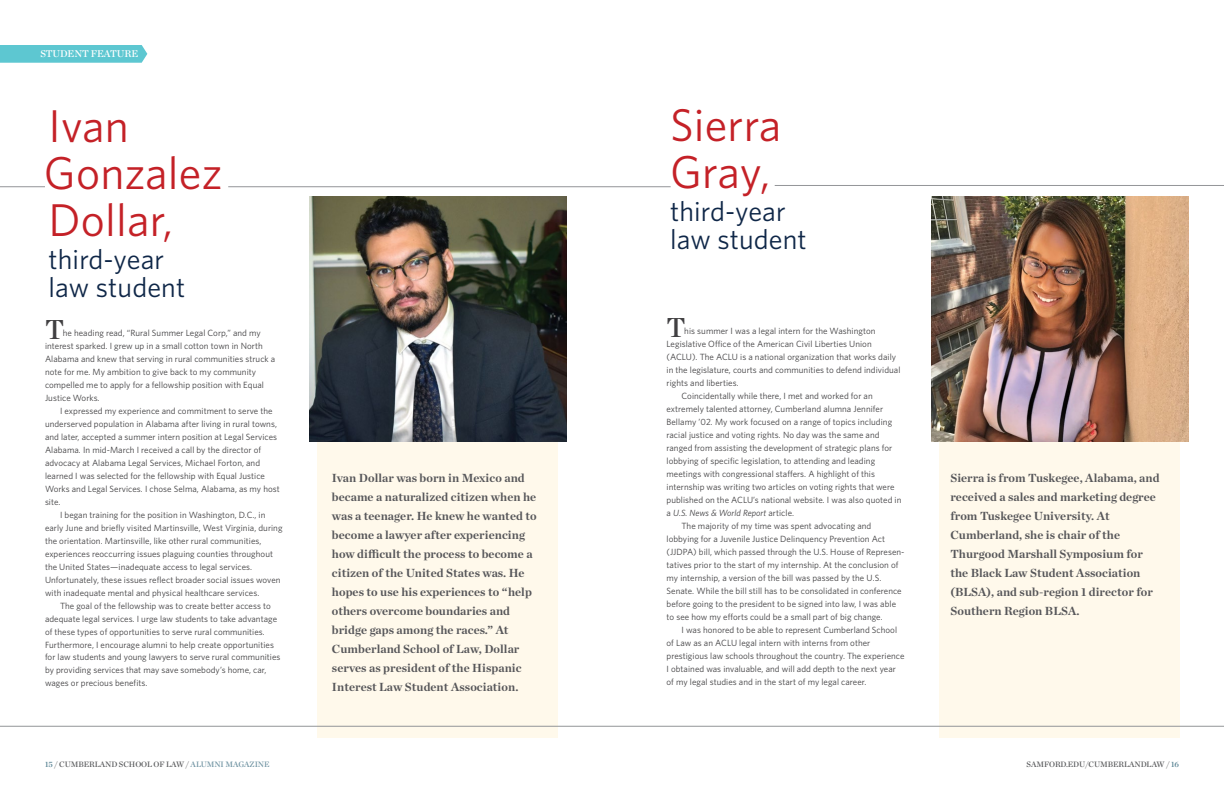
<style>
.page{position:relative;width:1224px;height:792px;background:#fff}
.page>*{position:absolute;margin:0;border:0;box-sizing:border-box;transform-origin:0 0}
.t1{font:46px/47px "Whitney";letter-spacing:.005em;color:#c42127}
.t2{font:28px/28px "Whitney";letter-spacing:.005em;color:#0f2748}
.t3{font:28px "Chronicle Deck Semi";color:#414042}
.t4{font:700 12px/19px "Chronicle Deck";letter-spacing:.005em;color:#565659}
.t5{font:10px "Chronicle Deck Semi";letter-spacing:-.005em;color:#fff}
.t6{font:9px/13px "Whitney";letter-spacing:.005em;color:#414042}
.t7{font:italic 9px "Whitney";letter-spacing:.005em;color:#414042}
.t8{font:8px "Chronicle Deck Semi";letter-spacing:-.005em;color:#58595b}
.s1{font-style:normal}
.s2{color:#527e8f}
.s3{color:#6e92a1}
</style>
<div class="page">
<div style="left:317px;top:434px;width:241px;height:304px;background:#fff9eb"></div>
<div style="left:939px;top:434px;width:241px;height:304px;background:#fff9eb"></div>
<svg style="left:0;top:45px;width:147px;height:18px;background:#62c8d2"></svg>
<img style="left:310px;top:197px;width:257px;height:244px">
<img style="left:931px;top:197px;width:258px;height:244px">
<hr style="left:228px;top:186px;width:443px;height:1px;background:#939598">
<hr style="left:0;top:186px;width:45px;height:1px;background:#939598">
<hr style="left:0;top:726px;width:1224px;height:1px;background:#939598">
<hr style="left:775px;top:185px;width:449px;height:1px;background:#939598">
<p class="t5" style="left:40px;top:46px;width:99px">STUDENT FEATURE</p>
<h1 class="t1" style="left:44px;top:102px;width:180px">Ivan<br>Gonzalez<br>Dollar,</h1>
<h2 class="t2" style="left:48px;top:245px;width:138px">third-year law student</h2>
<h2 class="t3" style="left:45px;top:307px;width:21px">T</h2>
<p class="t6" style="left:45px;top:326px;width:232px;text-indent:18px">he heading read, “Rural Summer Legal Corp,” and my interest sparked. I grew up in a small cotton town in North Alabama and knew that serving in rural communities struck a note for me. My ambition to give back to my community compelled me to apply for a fellowship position with Equal Justice Works.</p>
<p class="t6" style="left:60px;top:404px;width:214px">I expressed my experience and commitment to serve the</p>
<p class="t6" style="left:45px;top:417px;width:233px">underserved population in Alabama after living in rural towns,</p>
<p class="t6" style="left:45px;top:430px;width:234px">and later, accepted a summer intern position at Legal Services</p>
<p class="t6" style="left:45px;top:443px;width:218px">Alabama. In mid-March I received a call by the director of</p>
<p class="t6" style="left:45px;top:456px;width:217px">advocacy at Alabama Legal Services, Michael Forton, and</p>
<p class="t6" style="left:45px;top:469px;width:221px">learned I was selected for the fellowship with Equal Justice</p>
<p class="t6" style="left:45px;top:482px;width:236px">Works and Legal Services. I chose Selma, Alabama, as my host</p>
<p class="t6" style="left:45px;top:495px;width:17px">site.</p>
<p class="t6" style="left:60px;top:508px;width:207px">I began training for the position in Washington, D.C., in</p>
<p class="t6" style="left:45px;top:521px;width:239px">early June and briefly visited Martinsville, West Virginia, during</p>
<p class="t6" style="left:45px;top:534px;width:218px">the orientation. Martinsville, like other rural communities,</p>
<p class="t6" style="left:45px;top:547px;width:230px">experiences reoccurring issues plaguing counties throughout</p>
<p class="t6" style="left:45px;top:560px;width:209px">the United States—inadequate access to legal services.</p>
<p class="t6" style="left:45px;top:573px;width:237px">Unfortunately, these issues reflect broader social issues woven</p>
<p class="t6" style="left:45px;top:586px;width:216px">with inadequate mental and physical healthcare services.</p>
<p class="t6" style="left:60px;top:599px;width:212px">The goal of the fellowship was to create better access to</p>
<p class="t6" style="left:45px;top:612px;width:234px">adequate legal services. I urge law students to take advantage</p>
<p class="t6" style="left:45px;top:625px;width:221px">of these types of opportunities to serve rural communities.</p>
<p class="t6" style="left:45px;top:638px;width:231px">Furthermore, I encourage alumni to help create opportunities</p>
<p class="t6" style="left:45px;top:651px;width:237px">for law students and young lawyers to serve rural communities</p>
<p class="t6" style="left:45px;top:664px;width:223px">by providing services that may save somebody’s home, car,</p>
<p class="t6" style="left:45px;top:677px;width:104px">wages or precious benefits.</p>
<p class="t4" style="left:332px;top:468px;width:206px">Ivan Dollar was born in Mexico and became a naturalized citizen when he was a teenager. He knew he wanted to become a lawyer after experiencing how difficult the process to become a citizen of the United States was. He hopes to use his experiences to “help others overcome boundaries and bridge gaps among the races.” At Cumberland School of Law, Dollar serves as president of the Hispanic Interest Law Student Association.</p>
<h1 class="t1" style="left:670px;top:100px;width:113px">Sierra<br>Gray,</h1>
<h2 class="t2" style="left:670px;top:197px;width:138px">third-year law student</h2>
<h2 class="t3" style="left:667px;top:306px;width:21px">T</h2>
<p class="t6" style="left:684px;top:324px;width:193px">his summer I was a legal intern for the Washington</p>
<p class="t6" style="left:667px;top:337px;width:207px">Legislative Office of the American Civil Liberties Union</p>
<p class="t6" style="left:667px;top:350px;width:231px">(ACLU). The ACLU is a national organization that works daily</p>
<p class="t6" style="left:667px;top:363px;width:235px">in the legislature, courts and communities to defend individual</p>
<p class="t6" style="left:667px;top:376px;width:74px">rights and liberties.</p>
<p class="t6" style="left:682px;top:389px;width:193px">Coincidentally while there, I met and worked for an</p>
<p class="t6" style="left:667px;top:402px;width:218px">extremely talented attorney, Cumberland alumna Jennifer</p>
<p class="t6" style="left:667px;top:415px;width:227px">Bellamy ’02. My work focused on a range of topics including</p>
<p class="t6" style="left:667px;top:428px;width:215px">racial justice and voting rights. No day was the same and</p>
<p class="t6" style="left:667px;top:441px;width:227px">ranged from assisting the development of strategic plans for</p>
<p class="t6" style="left:667px;top:454px;width:210px">lobbying of specific legislation, to attending and leading</p>
<p class="t6" style="left:667px;top:467px;width:210px">meetings with congressional staffers. A highlight of this</p>
<p class="t6" style="left:667px;top:480px;width:229px">internship was writing two articles on voting rights that were</p>
<p class="t6" style="left:667px;top:493px;width:236px">published on the ACLU’s national website. I was also quoted in</p>
<p class="t7" style="left:667px;top:507px;width:129px"><span class="s1">a</span> U.S. News &amp; World Report <span class="s1">article.</span></p>
<p class="t6" style="left:682px;top:519px;width:191px">The majority of my time was spent advocating and</p>
<p class="t6" style="left:667px;top:532px;width:220px">lobbying for a Juvenile Justice Delinquency Prevention Act</p>
<p class="t6" style="left:667px;top:545px;width:239px">(JJDPA) bill, which passed through the U.S. House of Represen-</p>
<p class="t6" style="left:667px;top:558px;width:234px">tatives prior to the start of my internship. At the conclusion of</p>
<p class="t6" style="left:667px;top:571px;width:216px">my internship, a version of the bill was passed by the U.S.</p>
<p class="t6" style="left:667px;top:584px;width:237px">Senate. While the bill still has to be consolidated in conference</p>
<p class="t6" style="left:667px;top:597px;width:231px">before going to the president to be signed into law, I was able</p>
<p class="t6" style="left:667px;top:610px;width:218px">to see how my efforts could be a small part of big change.</p>
<p class="t6" style="left:682px;top:623px;width:217px">I was honored to be able to represent Cumberland School</p>
<p class="t6" style="left:667px;top:636px;width:205px">of Law as an ACLU legal intern with interns from other</p>
<p class="t6" style="left:667px;top:649px;width:239px">prestigious law schools throughout the country. The experience</p>
<p class="t6" style="left:667px;top:662px;width:231px">I obtained was invaluable, and will add depth to the next year</p>
<p class="t6" style="left:667px;top:675px;width:201px">of my legal studies and in the start of my legal career.</p>
<p class="t4" style="left:950px;top:468px;width:211px">Sierra is from Tuskegee, Alabama, and received a sales and marketing degree from Tuskegee University. At<br>Cumberland, she is chair of the<br>Thurgood Marshall Symposium for the Black Law Student Association (BLSA), and sub-region 1 director for<br>Southern Region BLSA.</p>
<p class="t8" style="left:45px;top:758px;width:226px"><span class="s2">15</span> / CUMBERLAND SCHOOL OF LAW / <span class="s3">ALUMNI MAGAZINE</span></p>
<p class="t8" style="left:1027px;top:758px;width:154px">SAMFORD.EDU/CUMBERLANDLAW / <span class="s2">16</span></p>
</div>
